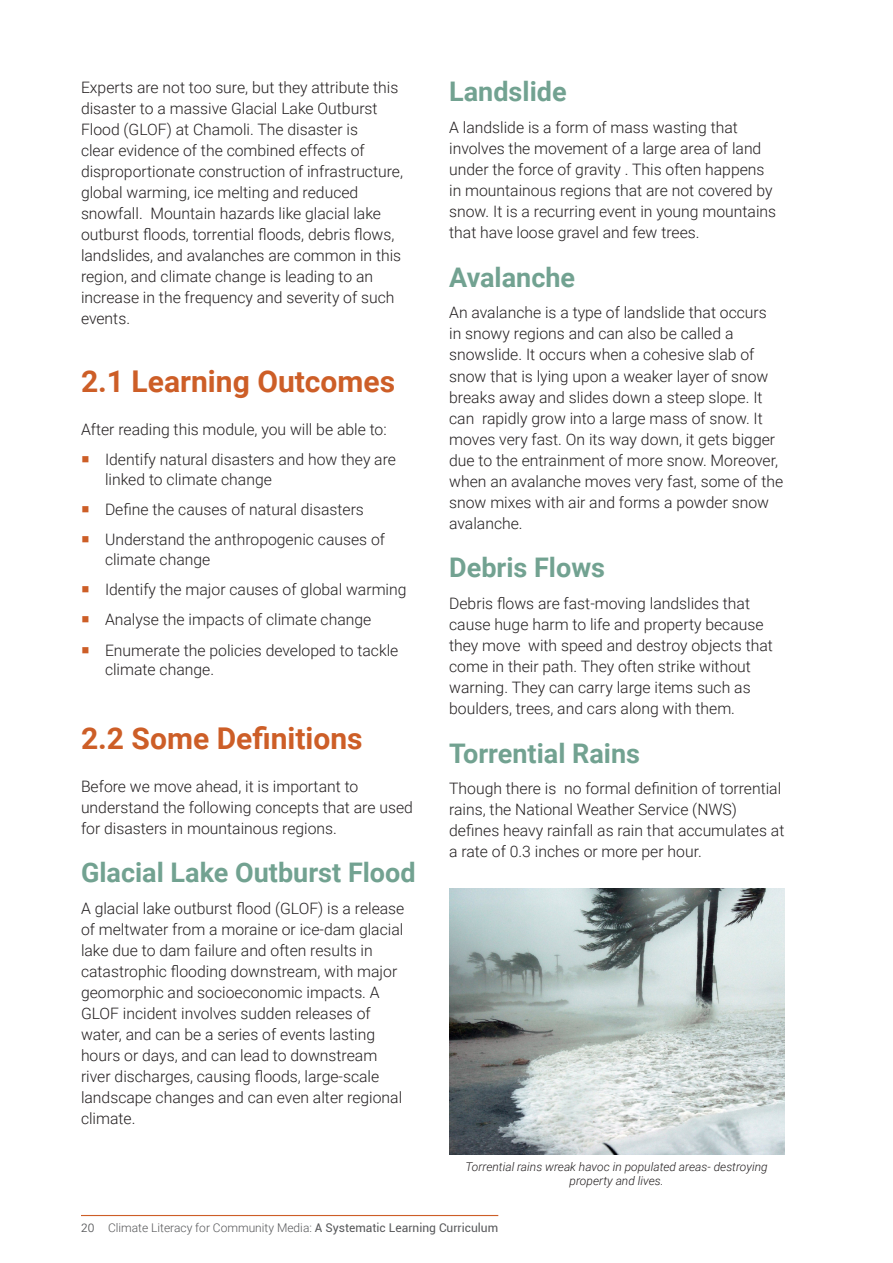
<style>
.page{position:relative;width:893px;height:1263px;background:#fff}
.page>*{position:absolute;margin:0;border:0;box-sizing:border-box;transform-origin:0 0}
.Sub_Heading{font:700 30px "Roboto";color:#cd5e27}
.Sub_Sub_Heading{font:700 27px "Roboto";color:#72a291}
.Running_Text{font:300 15.75px/21px "Roboto";color:#231f20}
.Source_Image{font:italic 300 12px/14.4px "Roboto";color:#231f20;text-align:center}
.t1{font:300 12px "Roboto";color:#57585a}
.s1{font-family:"Univers LT Std"}
.s2{font-weight:400}
</style>
<div class="page">
<hr style="left:81px;top:1215px;width:417px;height:1px;background:#cd5e27">
<img style="left:449px;top:888px;width:336px;height:267px">
<p class="Running_Text" style="left:81px;top:76px;width:324px">Experts are not too sure, but they attribute this disaster to a massive Glacial Lake Outburst Flood (GLOF) at Chamoli. The disaster is<br>clear evidence of the combined effects of disproportionate construction of infrastructure, global warming, ice melting and reduced snowfall. Mountain hazards like glacial lake outburst floods, torrential floods, debris flows, landslides, and avalanches are common in this region, and climate change is leading to an increase in the frequency and severity of such events.</p>
<p class="Sub_Heading" style="left:81px;top:361px;width:316px">2.1 Learning Outcomes</p>
<p class="Running_Text" style="left:81px;top:418px;width:307px">After reading this module, you will be able to:</p>
<p class="Running_Text" style="left:105px;top:449px;width:293px;line-height:19.5px">Identify natural disasters and how they are linked to climate change</p>
<p class="Running_Text" style="left:105px;top:498px;width:260px">Define the causes of natural disasters</p>
<p class="Running_Text" style="left:105px;top:529px;width:282px;line-height:19.5px">Understand the anthropogenic causes of climate change</p>
<p class="Running_Text" style="left:105px;top:578px;width:303px">Identify the major causes of global warming</p>
<p class="Running_Text" style="left:105px;top:609px;width:268px">Analyse the impacts of climate change</p>
<p class="Running_Text" style="left:105px;top:640px;width:295px;line-height:19.5px">Enumerate the policies developed to tackle climate change.</p>
<p class="Sub_Heading" style="left:81px;top:717px;width:283px">2.2 Some Definitions</p>
<p class="Running_Text" style="left:81px;top:775px;width:333px">Before we move ahead, it is important to understand the following concepts that are used for disasters in mountainous regions.</p>
<p class="Sub_Sub_Heading" style="left:81px;top:854px;width:336px">Glacial Lake Outburst Flood</p>
<p class="Running_Text" style="left:81px;top:897px;width:325px">A glacial lake outburst flood (GLOF) is a release of meltwater from a moraine or ice-dam glacial lake due to dam failure and often results in catastrophic flooding downstream, with major geomorphic and socioeconomic impacts. A GLOF incident involves sudden releases of water, and can be a series of events lasting hours or days, and can lead to downstream river discharges, causing floods, large-scale landscape changes and can even alter regional climate.</p>
<p class="Sub_Sub_Heading" style="left:449px;top:73px;width:119px">Landslide</p>
<p class="Running_Text" style="left:449px;top:116px;width:329px">A landslide is a form of mass wasting that involves the movement of a large area of land under the force of gravity . This often happens in mountainous regions that are not covered by snow. It is a recurring event in young mountains that have loose gravel and few trees.</p>
<p class="Sub_Sub_Heading" style="left:449px;top:258px;width:127px">Avalanche</p>
<p class="Running_Text" style="left:449px;top:302px;width:335px">An avalanche is a type of landslide that occurs<br>in snowy regions and can also be called a snowslide. It occurs when a cohesive slab of snow that is lying upon a weaker layer of snow breaks away and slides down a steep slope. It can rapidly grow into a large mass of snow. It moves very fast. On its way down, it gets bigger due to the entrainment of more snow. Moreover, when an avalanche moves very fast, some of the snow mixes with air and forms a powder snow avalanche.</p>
<p class="Sub_Sub_Heading" style="left:449px;top:549px;width:157px">Debris Flows</p>
<p class="Running_Text" style="left:449px;top:592px;width:325px">Debris flows are fast-moving landslides that cause huge harm to life and property because they move with speed and destroy objects that come in their path. They often strike without warning. They can carry large items such as boulders, trees, and cars along with them.</p>
<p class="Sub_Sub_Heading" style="left:449px;top:734px;width:192px">Torrential Rains</p>
<p class="Running_Text" style="left:449px;top:778px;width:337px">Though there is no formal definition of torrential rains, the National Weather Service (NWS) defines heavy rainfall as rain that accumulates at a rate of 0.3 inches or more per hour.</p>
<p class="Source_Image" style="left:466px;top:1159px;width:304px">Torrential rains wreak havoc in populated areas- destroying property and lives.</p>
<p class="t1" style="left:81px;top:1219px;width:419px"><span class="s1">20</span> Climate Literacy for Community Media: <span class="s2">A Systematic Learning Curriculum</span></p>
</div>
